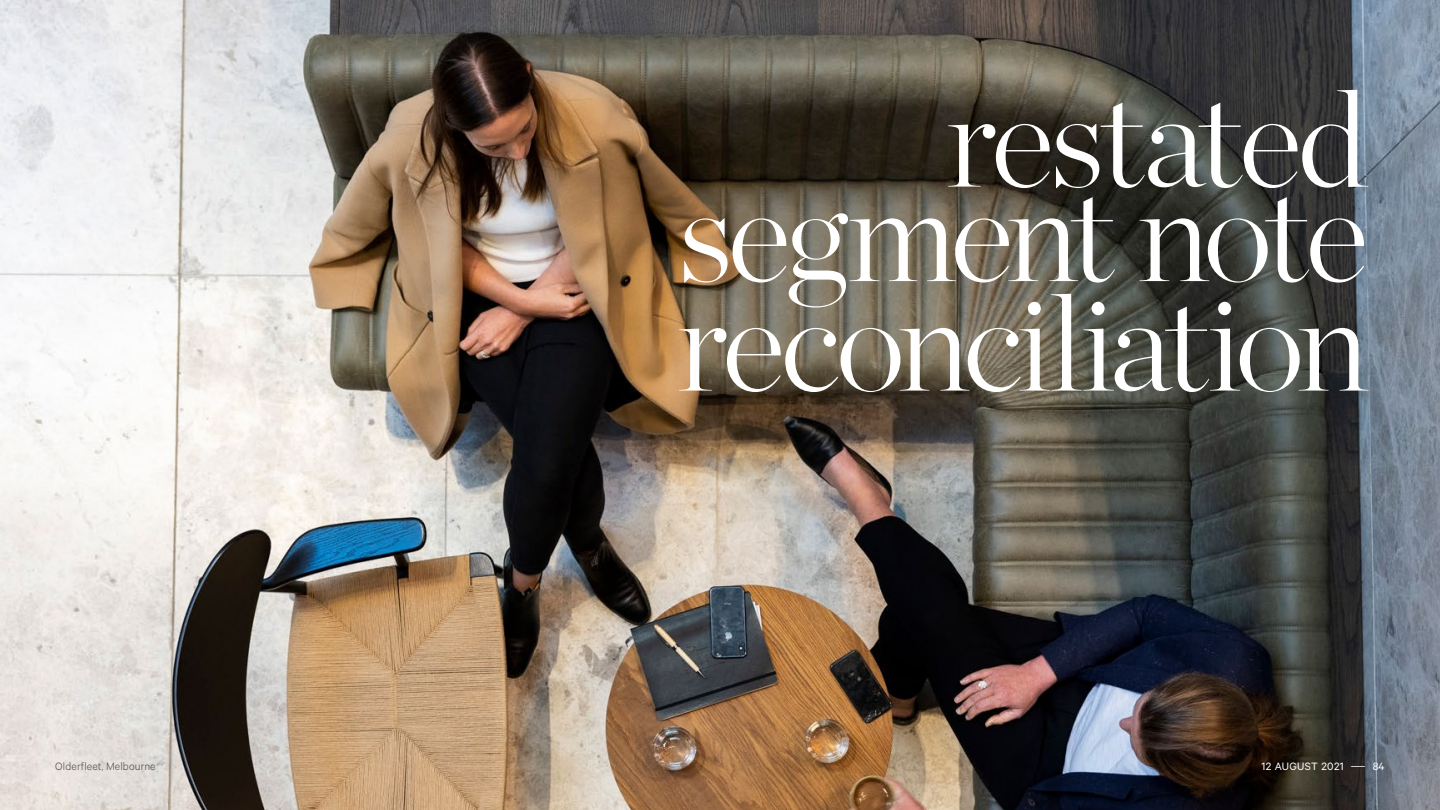
<style>
.page{position:relative;width:1440px;height:810px;background:#fff}
.page>*{position:absolute;margin:0;border:0;box-sizing:border-box;transform-origin:0 0}
.t1{font:200 135px/94.5px "Chronicle Display";letter-spacing:-.045em;color:#fff;text-align:right}
.t2{font:300 12px "Calibre";letter-spacing:.01em;color:#464547}
.t3{font:12px "Calibre";letter-spacing:.03em;color:#fff}
</style>
<div class="page">
<img style="left:0;top:0;width:1439px;height:810px">
<p class="t1" style="left:678px;top:82px;width:692px">restated segment note</p>
<p class="t1" style="left:677px;top:286px;width:693px">reconciliation</p>
<p class="t2" style="left:55px;top:759px;width:102px">Olderfleet, Melbourne</p>
<p class="t3" style="left:1261px;top:759px;width:125px">12 AUGUST 2021 — 84</p>
</div>
